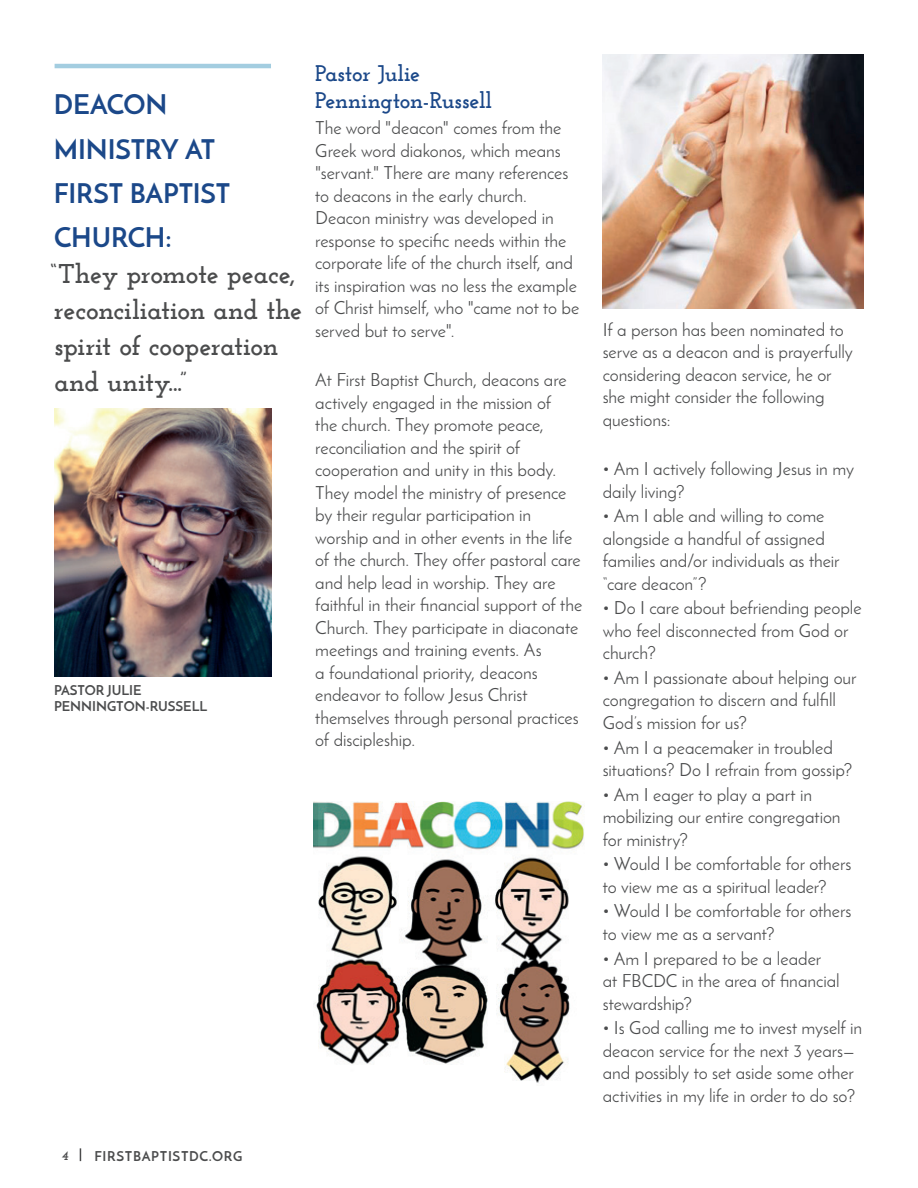
<style>
.page{position:relative;width:918px;height:1188px;background:#fff}
.page>*{position:absolute;margin:0;border:0;box-sizing:border-box;transform-origin:0 0}
.t1{font:700 27px/36px "Josefin Slab";letter-spacing:-.015em;color:#4b4c4d}
.t2{font:700 27px/44.1px "Josefin Sans";letter-spacing:-.01em;color:#1b4889}
.t3{font:700 22.5px/27px "Josefin Slab";letter-spacing:-.005em;color:#1b4889}
.t4{font:18px/22.5px "Josefin Sans";letter-spacing:-.005em;color:#4b4c4d}
.t5{font:700 13.5px/16.2px "Josefin Sans";color:#4b4c4d}
.t6{font:700 13.5px "Josefin Sans";letter-spacing:.05em;color:#4b4c4d}
.t7{font:italic 700 13.5px "Josefin Slab";color:#4b4c4d}
</style>
<div class="page">
<svg style="left:80px;top:1148px;width:1px;height:13px"></svg>
<img style="left:54px;top:409px;width:217px;height:267px">
<hr style="left:55px;top:64px;width:216px;height:4px;background:#a3cde0">
<img style="left:602px;top:54px;width:262px;height:255px">
<img style="left:313px;top:801px;width:271px;height:282px">
<h1 class="t2" style="left:54px;top:82px;width:178px">DEACON<br>MINISTRY AT<br>FIRST BAPTIST<br>CHURCH:</h1>
<h1 class="t1" style="left:51px;top:255px;width:253px">“They promote peace, reconciliation and the spirit of cooperation and unity...”</h1>
<p class="t5" style="left:54px;top:682px;width:155px">PASTOR JULIE<br>PENNINGTON-RUSSELL</p>
<p class="t3" style="left:315px;top:59px;width:178px">Pastor Julie<br>Pennington-Russell</p>
<p class="t4" style="left:315px;top:117px;width:266px">The word "deacon" comes from the Greek word diakonos, which means "servant." There are many references to deacons in the early church.<br>Deacon ministry was developed in response to specific needs within the corporate life of the church itself, and its inspiration was no less the example of Christ himself, who "came not to be served but to serve".</p>
<p class="t4" style="left:315px;top:368px;width:269px">At First Baptist Church, deacons are actively engaged in the mission of<br>the church. They promote peace, reconciliation and the spirit of cooperation and unity in this body.<br>They model the ministry of presence by their regular participation in worship and in other events in the life of the church. They offer pastoral care and help lead in worship. They are faithful in their financial support of the Church. They participate in diaconate meetings and training events. As<br>a foundational priority, deacons endeavor to follow Jesus Christ themselves through personal practices of discipleship.</p>
<p class="t7" style="left:62px;top:1148px;width:9px">4</p>
<p class="t6" style="left:94px;top:1147px;width:149px">FIRSTBAPTISTDC.ORG</p>
<p class="t4" style="left:603px;top:318px;width:252px">If a person has been nominated to serve as a deacon and is prayerfully considering deacon service, he or she might consider the following questions:</p>
<p class="t4" style="left:603px;top:457px;width:253px">• Am I actively following Jesus in my daily living?</p>
<p class="t4" style="left:603px;top:505px;width:238px">• Am I able and willing to come alongside a handful of assigned families and/or individuals as their “care deacon”?</p>
<p class="t4" style="left:603px;top:597px;width:260px">• Do I care about befriending people who feel disconnected from God or church?</p>
<p class="t4" style="left:603px;top:666px;width:255px">• Am I passionate about helping our congregation to discern and fulfill<br>God’s mission for us?</p>
<p class="t4" style="left:603px;top:736px;width:251px">• Am I a peacemaker in troubled situations? Do I refrain from gossip?</p>
<p class="t4" style="left:603px;top:783px;width:239px">• Am I eager to play a part in mobilizing our entire congregation for ministry?</p>
<p class="t4" style="left:603px;top:853px;width:250px">• Would I be comfortable for others to view me as a spiritual leader?</p>
<p class="t4" style="left:603px;top:900px;width:250px">• Would I be comfortable for others to view me as a servant?</p>
<p class="t4" style="left:603px;top:947px;width:238px">• Am I prepared to be a leader at FBCDC in the area of financial stewardship?</p>
<p class="t4" style="left:603px;top:1017px;width:261px">• Is God calling me to invest myself in deacon service for the next 3 years— and possibly to set aside some other activities in my life in order to do so?</p>
</div>
